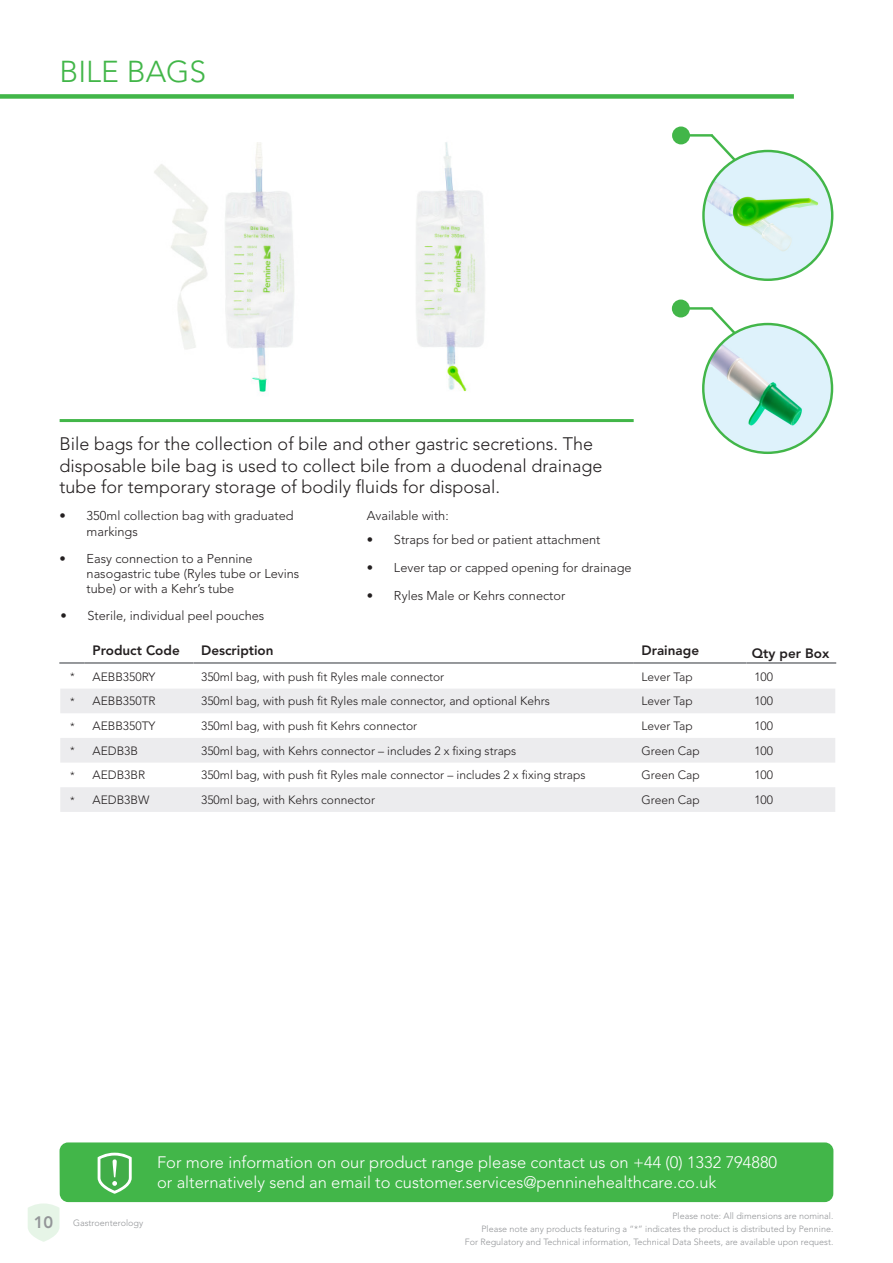
<style>
.page{position:relative;width:893px;height:1263px;background:#fff}
.page>*{position:absolute;margin:0;border:0;box-sizing:border-box;transform-origin:0 0}
.t1{font:300 30px "Avenir LT Std";color:#42b649}
.t2{font:300 18px/21.6px "Avenir LT Std";color:#231f20}
.t3{font:300 16.5px "Avenir LT Std";color:#fff}
.t4{font:800 16.5px "Avenir LT Std";color:#939598}
.t5{font:800 13.5px "Avenir LT Std";color:#231f20}
.t6{font:300 12.75px/15.3px "Avenir LT Std";color:#231f20}
.t7{font:300 12px "Avenir LT Std";color:#231f20}
.t8{font:300 10.5px "Avenir LT Std";color:#231f20}
.t9{font:300 9px "Avenir LT Std";color:#939598}
</style>
<div class="page">
<svg style="left:28px;top:1203px;width:32px;height:39px"></svg>
<svg style="left:60px;top:689px;width:775px;height:123px;fill:#ececee"></svg>
<hr style="left:59px;top:662px;width:26px;height:2px;background:#939598">
<hr style="left:85px;top:662px;width:108px;height:2px;background:#939598">
<hr style="left:193px;top:662px;width:441px;height:2px;background:#939598">
<hr style="left:634px;top:662px;width:113px;height:2px;background:#939598">
<hr style="left:747px;top:662px;width:89px;height:2px;background:#939598">
<div style="left:60px;top:1142px;width:773px;height:60px;background:#42b649;border-radius:9px"></div>
<svg style="left:98px;top:1153px;width:34px;height:41px"></svg>
<div style="left:0;top:94px;width:794px;height:5px;background:#42b649"></div>
<hr style="left:60px;top:419px;width:574px;height:3px;background:#42b649">
<div style="left:672px;top:126px;width:18px;height:18px;background:#42b649;border-radius:50%"></div>
<hr style="left:684px;top:134px;width:28px;height:3px;background:#42b649">
<svg style="left:708px;top:134px;width:45px;height:23px"></svg>
<img style="left:705px;top:157px;width:127px;height:123px">
<img style="left:154px;top:142px;width:331px;height:250px">
<div style="left:672px;top:300px;width:18px;height:17px;background:#42b649;border-radius:50%"></div>
<hr style="left:684px;top:307px;width:28px;height:3px;background:#42b649">
<svg style="left:708px;top:307px;width:45px;height:45px"></svg>
<img style="left:703px;top:324px;width:129px;height:129px;border-radius:64px">
<p class="t1" style="left:60px;top:54px;width:148px">BILE BAGS</p>
<p class="t2" style="left:60px;top:433px;width:544px">Bile bags for the collection of bile and other gastric secretions. The disposable bile bag is used to collect bile from a duodenal drainage tube for temporary storage of bodily fluids for disposal.</p>
<p class="t6" style="left:87px;top:508px;width:208px;text-indent:-27px">• 350ml collection bag with graduated markings</p>
<p class="t6" style="left:87px;top:551px;width:214px;text-indent:-27px">• Easy connection to a Pennine nasogastric tube (Ryles tube or Levins tube) or with a Kehr’s tube</p>
<p class="t6" style="left:367px;top:508px;width:83px">Available with:</p>
<p class="t6" style="left:367px;top:532px;width:235px">• Straps for bed or patient attachment</p>
<p class="t6" style="left:367px;top:560px;width:266px">• Lever tap or capped opening for drainage</p>
<p class="t6" style="left:367px;top:588px;width:200px">• Ryles Male or Kehrs connector</p>
<p class="t6" style="left:60px;top:608px;width:205px">• Sterile, individual peel pouches</p>
<p class="t5" style="left:93px;top:643px;width:89px">Product Code</p>
<p class="t5" style="left:201px;top:643px;width:74px">Description</p>
<p class="t5" style="left:642px;top:643px;width:59px">Drainage</p>
<p class="t5" style="left:752px;top:645px;width:79px">Qty per Box</p>
<p class="t8" style="left:70px;top:670px;width:6px">*</p>
<p class="t7" style="left:93px;top:670px;width:65px">AEBB350RY</p>
<p class="t7" style="left:201px;top:670px;width:245px">350ml bag, with push fit Ryles male connector</p>
<p class="t7" style="left:642px;top:670px;width:53px">Lever Tap</p>
<p class="t7" style="left:754px;top:670px;width:20px">100</p>
<p class="t8" style="left:70px;top:695px;width:6px">*</p>
<p class="t7" style="left:93px;top:694px;width:65px">AEBB350TR</p>
<p class="t7" style="left:201px;top:694px;width:350px">350ml bag, with push fit Ryles male connector, and optional Kehrs</p>
<p class="t7" style="left:642px;top:694px;width:53px">Lever Tap</p>
<p class="t7" style="left:754px;top:694px;width:20px">100</p>
<p class="t8" style="left:70px;top:720px;width:6px">*</p>
<p class="t7" style="left:93px;top:719px;width:64px">AEBB350TY</p>
<p class="t7" style="left:201px;top:719px;width:218px">350ml bag, with push fit Kehrs connector</p>
<p class="t7" style="left:642px;top:719px;width:53px">Lever Tap</p>
<p class="t7" style="left:754px;top:719px;width:20px">100</p>
<p class="t8" style="left:70px;top:744px;width:6px">*</p>
<p class="t7" style="left:93px;top:744px;width:47px">AEDB3B</p>
<p class="t7" style="left:201px;top:744px;width:317px">350ml bag, with Kehrs connector – includes 2 x fixing straps</p>
<p class="t7" style="left:642px;top:744px;width:60px">Green Cap</p>
<p class="t7" style="left:754px;top:744px;width:20px">100</p>
<p class="t8" style="left:70px;top:769px;width:6px">*</p>
<p class="t7" style="left:93px;top:768px;width:54px">AEDB3BR</p>
<p class="t7" style="left:201px;top:768px;width:386px">350ml bag, with push fit Ryles male connector – includes 2 x fixing straps</p>
<p class="t7" style="left:642px;top:768px;width:60px">Green Cap</p>
<p class="t7" style="left:754px;top:768px;width:20px">100</p>
<p class="t8" style="left:70px;top:794px;width:6px">*</p>
<p class="t7" style="left:93px;top:793px;width:58px">AEDB3BW</p>
<p class="t7" style="left:201px;top:793px;width:175px">350ml bag, with Kehrs connector</p>
<p class="t7" style="left:642px;top:793px;width:60px">Green Cap</p>
<p class="t7" style="left:754px;top:793px;width:20px">100</p>
<h3 class="t4" style="left:34px;top:1213px;width:21px">10</h3>
<p class="t9" style="left:73px;top:1218px;width:72px">Gastroenterology</p>
<p class="t3" style="left:157px;top:1152px;width:622px">For more information on our product range please contact us on +44 (0) 1332 794880</p>
<p class="t3" style="left:157px;top:1172px;width:561px">or alternatively send an email to customer.services@penninehealthcare.co.uk</p>
<p class="t9" style="left:672px;top:1210px;width:163px">Please note: All dimensions are nominal.</p>
<p class="t9" style="left:465px;top:1236px;width:370px">For Regulatory and Technical information, Technical Data Sheets, are available upon request.</p>
<p class="t9" style="left:481px;top:1223px;width:353px">Please note any products featuring a “*” indicates the product is distributed by Pennine.</p>
</div>
